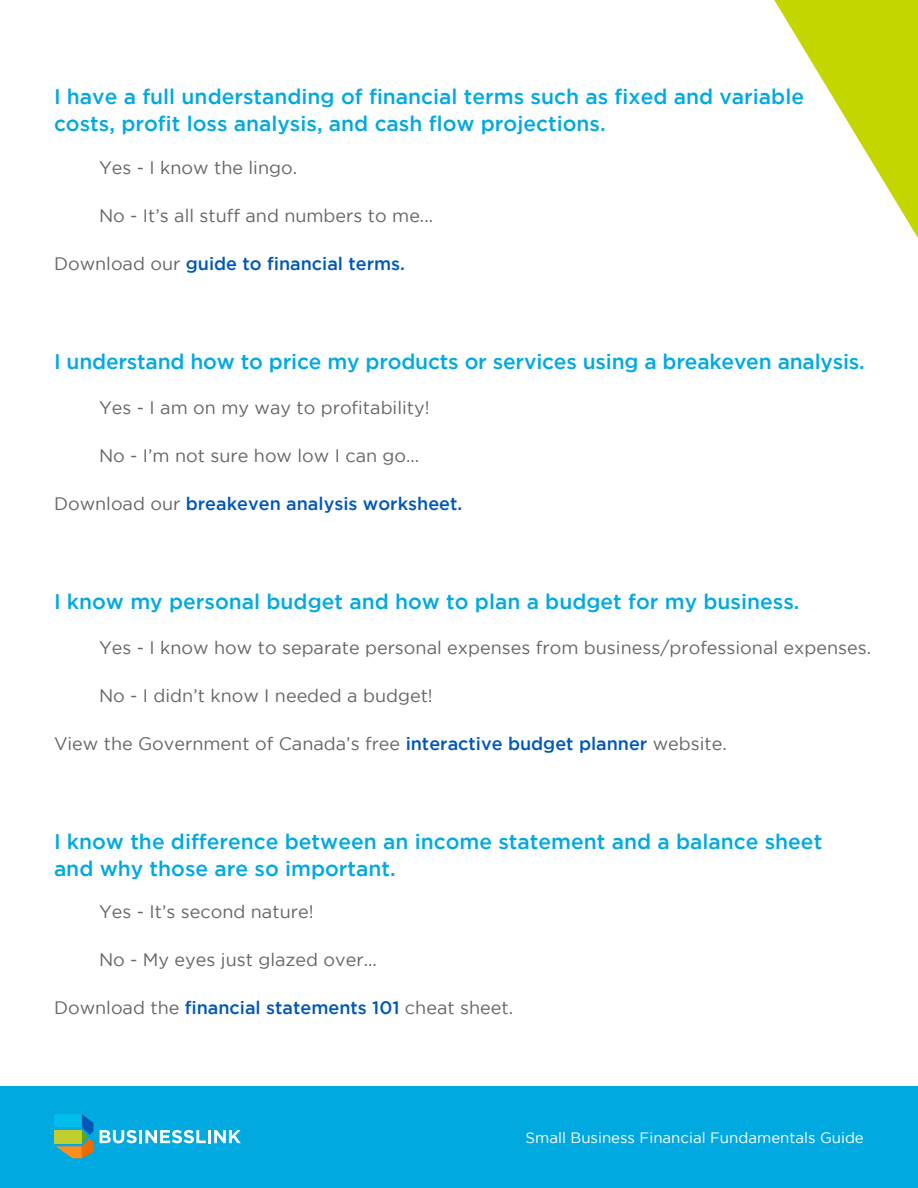
<style>
.page{position:relative;width:918px;height:1188px;background:#fff}
.page>*{position:absolute;margin:0;border:0;box-sizing:border-box;transform-origin:0 0}
.t1{font:500 21px/27px "Gotham";color:#00a9e0}
.t2{font:18px "Gotham";color:#646566}
.t3{font:500 18px "Gotham";color:#0057b7}
.t4{font:15px "Gotham";color:#fff}
.s1{font-weight:400;color:#646566}
.s2{font-weight:500;color:#0057b7}
</style>
<div class="page">
<svg style="left:774px;top:0;width:144px;height:238px"></svg>
<div style="left:0;top:1086px;width:918px;height:102px;background:#00a9e0"></div>
<svg style="left:54px;top:1114px;width:39px;height:44px"></svg>
<svg style="left:100px;top:1130px;width:141px;height:13px"></svg>
<p class="t1" style="left:54px;top:82px;width:752px">I have a full understanding of financial terms such as fixed and variable costs, profit loss analysis, and cash flow projections.</p>
<p class="t2" style="left:99px;top:158px;width:200px">Yes - I know the lingo.</p>
<p class="t2" style="left:99px;top:206px;width:336px">No - It’s all stuff and numbers to me...</p>
<p class="t3" style="left:54px;top:253px;width:353px"><span class="s1">Download our</span> guide to financial terms.</p>
<p class="t1" style="left:54px;top:348px;width:812px">I understand how to price my products or services using a breakeven analysis.</p>
<p class="t2" style="left:99px;top:398px;width:332px">Yes - I am on my way to profitability!</p>
<p class="t2" style="left:99px;top:446px;width:322px">No - I’m not sure how low I can go…</p>
<p class="t3" style="left:54px;top:493px;width:410px"><span class="s1">Download our</span> breakeven analysis worksheet.</p>
<p class="t1" style="left:54px;top:588px;width:747px">I know my personal budget and how to plan a budget for my business.</p>
<p class="t2" style="left:99px;top:638px;width:774px">Yes - I know how to separate personal expenses from business/professional expenses.</p>
<p class="t2" style="left:99px;top:686px;width:335px">No - I didn’t know I needed a budget!</p>
<p class="t2" style="left:54px;top:734px;width:674px">View the Government of Canada’s free <span class="s2">interactive budget planner</span> website.</p>
<p class="t1" style="left:54px;top:828px;width:770px">I know the difference between an income statement and a balance sheet and why those are so important.</p>
<p class="t2" style="left:99px;top:902px;width:216px">Yes - It’s second nature!</p>
<p class="t2" style="left:99px;top:950px;width:279px">No - My eyes just glazed over...</p>
<p class="t2" style="left:54px;top:998px;width:461px">Download the <span class="s2">financial statements 101</span> cheat sheet.</p>
<p class="t4" style="left:526px;top:1129px;width:340px">Small Business Financial Fundamentals Guide</p>
</div>
